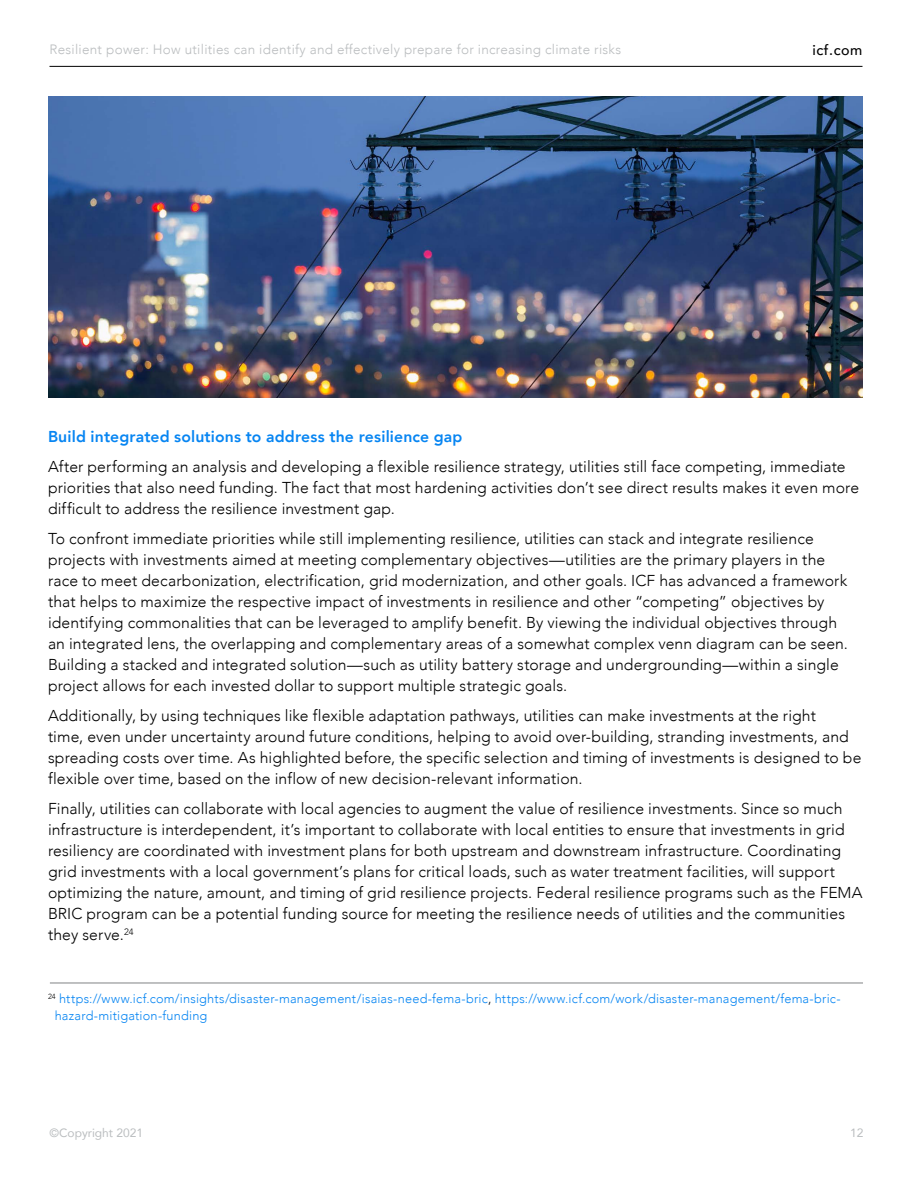
<style>
.page{position:relative;width:918px;height:1188px;background:#fff}
.page>*{position:absolute;margin:0;border:0;box-sizing:border-box;transform-origin:0 0}
.t1{font:300 15.75px/21px "Avenir";letter-spacing:.005em;color:#000}
.t2{font:800 15.75px "Avenir";letter-spacing:.01em;color:#0785f2}
.t3{font:500 14.25px "Avenir";letter-spacing:.04em;color:#000}
.t4{font:300 13.5px "Avenir";letter-spacing:.02em;color:#babdbf}
.t5{font:300 12.75px/16.5px "Avenir";letter-spacing:.015em;color:#0785f2}
.t6{font:12px "Avenir";color:#babdbf}
.s1{color:#000}
</style>
<div class="page">
<hr style="left:50px;top:66px;width:812px;height:1px;background:#000">
<hr style="left:50px;top:983px;width:813px;height:1px;background:#808285">
<img style="left:48px;top:97px;width:814px;height:300px">
<p class="t4" style="left:50px;top:41px;width:573px">Resilient power: How utilities can identify and effectively prepare for increasing climate risks</p>
<p class="t3" style="left:812px;top:37px;width:52px">icf.com</p>
<p class="t2" style="left:48px;top:425px;width:416px">Build integrated solutions to address the resilience gap</p>
<p class="t1" style="left:48px;top:456px;width:813px">After performing an analysis and developing a flexible resilience strategy, utilities still face competing, immediate priorities that also need funding. The fact that most hardening activities don’t see direct results makes it even more difficult to address the resilience investment gap.</p>
<p class="t1" style="left:48px;top:528px;width:802px">To confront immediate priorities while still implementing resilience, utilities can stack and integrate resilience projects with investments aimed at meeting complementary objectives—utilities are the primary players in the race to meet decarbonization, electrification, grid modernization, and other goals. ICF has advanced a framework that helps to maximize the respective impact of investments in resilience and other “competing” objectives by identifying commonalities that can be leveraged to amplify benefit. By viewing the individual objectives through an integrated lens, the overlapping and complementary areas of a somewhat complex venn diagram can be seen.<br>Building a stacked and integrated solution—such as utility battery storage and undergrounding—within a single project allows for each invested dollar to support multiple strategic goals.</p>
<p class="t1" style="left:48px;top:705px;width:815px">Additionally, by using techniques like flexible adaptation pathways, utilities can make investments at the right<br>time, even under uncertainty around future conditions, helping to avoid over-building, stranding investments, and spreading costs over time. As highlighted before, the specific selection and timing of investments is designed to be flexible over time, based on the inflow of new decision-relevant information.</p>
<p class="t1" style="left:48px;top:798px;width:816px">Finally, utilities can collaborate with local agencies to augment the value of resilience investments. Since so much infrastructure is interdependent, it’s important to collaborate with local entities to ensure that investments in grid resiliency are coordinated with investment plans for both upstream and downstream infrastructure. Coordinating grid investments with a local government’s plans for critical loads, such as water treatment facilities, will support optimizing the nature, amount, and timing of grid resilience projects. Federal resilience programs such as the FEMA BRIC program can be a potential funding source for meeting the resilience needs of utilities and the communities they serve.<sup>24</sup></p>
<p class="t5" style="left:55px;top:990px;width:787px;text-indent:-7px"><sup>24</sup> https://www.icf.com/insights/disaster-management/isaias-need-fema-bric<span class="s1">,</span> https://www.icf.com/work/disaster-management/fema-bric&shy;hazard-mitigation-funding</p>
<p class="t6" style="left:50px;top:1123px;width:95px">©Copyright 2021</p>
<p class="t6" style="left:850px;top:1123px;width:15px">12</p>
</div>
